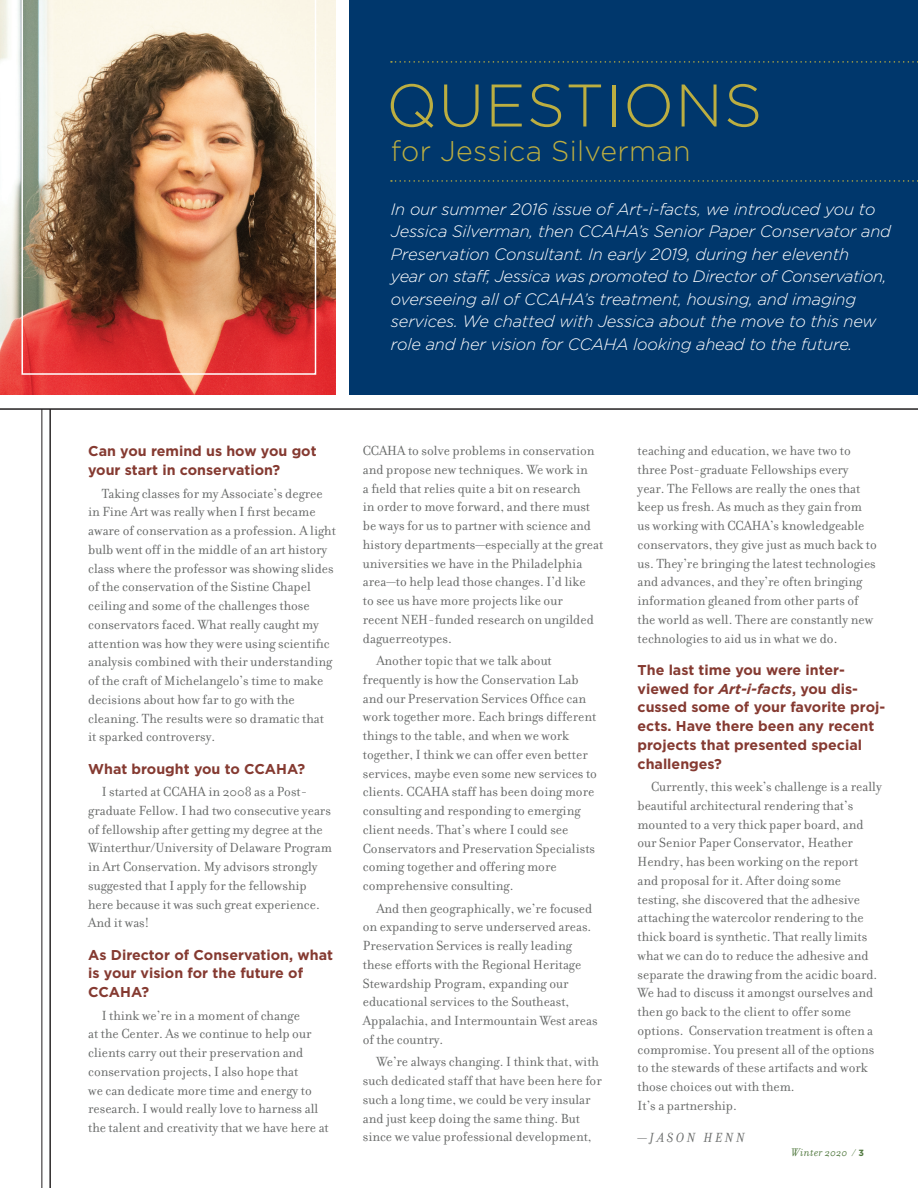
<style>
.page{position:relative;width:918px;height:1188px;background:#fff}
.page>*{position:absolute;margin:0;border:0;box-sizing:border-box;transform-origin:0 0}
.t1{font:300 60px "Gotham";letter-spacing:.02em;color:#bcae41}
.t2{font:300 28.5px "Gotham";letter-spacing:.01em;color:#bcae41}
.new_questions_-_para{font:italic 300 16.5px/22.5px "Gotham";letter-spacing:-.01em;color:#fff}
.new_-_questions_answ{font:14.25px/18.8px "Filosofia";color:#656766}
.question_-_color{font:700 14.25px/18.8px "Gotham";color:#853a31}
.answers{font:italic 14.25px "Filosofia";letter-spacing:.2em;color:#656766}
.t3{font:italic 12px "Filosofia";letter-spacing:.03em;color:#50783e}
.s1{font-style:italic}
.s2{font-size:10.5px}
.s3{font-family:"Gotham";font-weight:700;font-style:normal;font-size:9px}
</style>
<div class="page">
<hr style="left:0;top:409px;width:918px;height:1px;background:#231f20">
<div style="left:349px;top:0;width:569px;height:395px;background:#00376c"></div>
<img style="left:0;top:0;width:336px;height:395px">
<hr style="left:50px;top:409px;width:1px;height:779px;background:#231f20">
<hr style="left:41px;top:409px;width:1px;height:779px;background:#231f20">
<img style="left:21px;top:0;width:295px;height:375px">
<svg style="left:391px;top:180px;width:527px;height:2px"></svg>
<svg style="left:391px;top:61px;width:527px;height:2px"></svg>
<p class="t1" style="left:386px;top:73px;width:378px">QUESTIONS</p>
<p class="t2" style="left:391px;top:136px;width:301px">for Jessica Silverman</p>
<p class="new_questions_-_para" style="left:391px;top:198px;width:502px">In our summer 2016 issue of Art-i-facts, we introduced you to Jessica Silverman, then CCAHA’s Senior Paper Conservator and Preservation Consultant. In early 2019, during her eleventh<br>year on staff, Jessica was promoted to Director of Conservation, overseeing all of CCAHA’s treatment, housing, and imaging services. We chatted with Jessica about the move to this new role and her vision for CCAHA looking ahead to the future.</p>
<p class="question_-_color" style="left:88px;top:442px;width:230px">Can you remind us how you got your start in conservation?</p>
<p class="new_-_questions_answ" style="left:88px;top:484px;width:249px;text-indent:14px">Taking classes for my Associate’s degree in Fine Art was really when I first became aware of conservation as a profession. A light bulb went off in the middle of an art history class where the professor was showing slides of the conservation of the Sistine Chapel ceiling and some of the challenges those conservators faced. What really caught my attention was how they were using scientific analysis combined with their understanding of the craft of Michelangelo’s time to make decisions about how far to go with the cleaning. The results were so dramatic that<br>it sparked controversy.</p>
<p class="question_-_color" style="left:88px;top:759px;width:218px">What brought you to CCAHA?</p>
<p class="new_-_questions_answ" style="left:88px;top:783px;width:245px;text-indent:14px">I started at CCAHA in 2008 as a Post&shy;graduate Fellow. I had two consecutive years of fellowship after getting my degree at the Winterthur/University of Delaware Program in Art Conservation. My advisors strongly suggested that I apply for the fellowship here because it was such great experience.<br>And it was!</p>
<p class="question_-_color" style="left:88px;top:945px;width:246px">As Director of Conservation, what is your vision for the future of<br>CCAHA?</p>
<p class="new_-_questions_answ" style="left:88px;top:1006px;width:242px;text-indent:14px">I think we’re in a moment of change<br>at the Center. As we continue to help our clients carry out their preservation and conservation projects, I also hope that<br>we can dedicate more time and energy to research. I would really love to harness all the talent and creativity that we have here at</p>
<p class="new_-_questions_answ" style="left:363px;top:441px;width:242px">CCAHA to solve problems in conservation and propose new techniques. We work in<br>a field that relies quite a bit on research<br>in order to move forward, and there must be ways for us to partner with science and history departments—especially at the great universities we have in the Philadelphia area—to help lead those changes. I’d like<br>to see us have more projects like our<br>recent NEH-funded research on ungilded daguerreotypes.</p>
<p class="new_-_questions_answ" style="left:363px;top:651px;width:236px;text-indent:14px">Another topic that we talk about frequently is how the Conservation Lab and our Preservation Services Office can work together more. Each brings different things to the table, and when we work together, I think we can offer even better services, maybe even some new services to clients. CCAHA staff has been doing more consulting and responding to emerging client needs. That’s where I could see Conservators and Preservation Specialists coming together and offering more comprehensive consulting.</p>
<p class="new_-_questions_answ" style="left:363px;top:899px;width:236px;text-indent:14px">And then geographically, we’re focused on expanding to serve underserved areas.<br>Preservation Services is really leading these efforts with the Regional Heritage Stewardship Program, expanding our educational services to the Southeast, Appalachia, and Intermountain West areas of the country.</p>
<p class="new_-_questions_answ" style="left:363px;top:1053px;width:240px;text-indent:14px">We’re always changing. I think that, with such dedicated staff that have been here for such a long time, we could be very insular and just keep doing the same thing. But since we value professional development,</p>
<p class="new_-_questions_answ" style="left:638px;top:441px;width:241px">teaching and education, we have two to three Post-graduate Fellowships every year. The Fellows are really the ones that keep us fresh. As much as they gain from us working with CCAHA’s knowledgeable conservators, they give just as much back to us. They’re bringing the latest technologies and advances, and they’re often bringing information gleaned from other parts of the world as well. There are constantly new technologies to aid us in what we do.</p>
<p class="question_-_color" style="left:638px;top:660px;width:249px">The last time you were inter&shy;viewed for <span class="s1">Art-i-facts</span>, you dis&shy;cussed some of your favorite proj&shy;ects. Have there been any recent projects that presented special challenges?</p>
<p class="new_-_questions_answ" style="left:638px;top:777px;width:246px;text-indent:14px">Currently, this week’s challenge is a really beautiful architectural rendering that’s mounted to a very thick paper board, and our Senior Paper Conservator, Heather Hendry, has been working on the report and proposal for it. After doing some testing, she discovered that the adhesive attaching the watercolor rendering to the thick board is synthetic. That really limits what we can do to reduce the adhesive and separate the drawing from the acidic board.<br>We had to discuss it amongst ourselves and then go back to the client to offer some options. Conservation treatment is often a compromise. You present all of the options to the stewards of these artifacts and work those choices out with them.<br>It’s a partnership.</p>
<p class="answers" style="left:638px;top:1130px;width:109px">—JASON HENN</p>
<p class="t3" style="left:792px;top:1146px;width:74px">Winter 2020 <span class="s2">/</span> <span class="s3">3</span></p>
</div>
